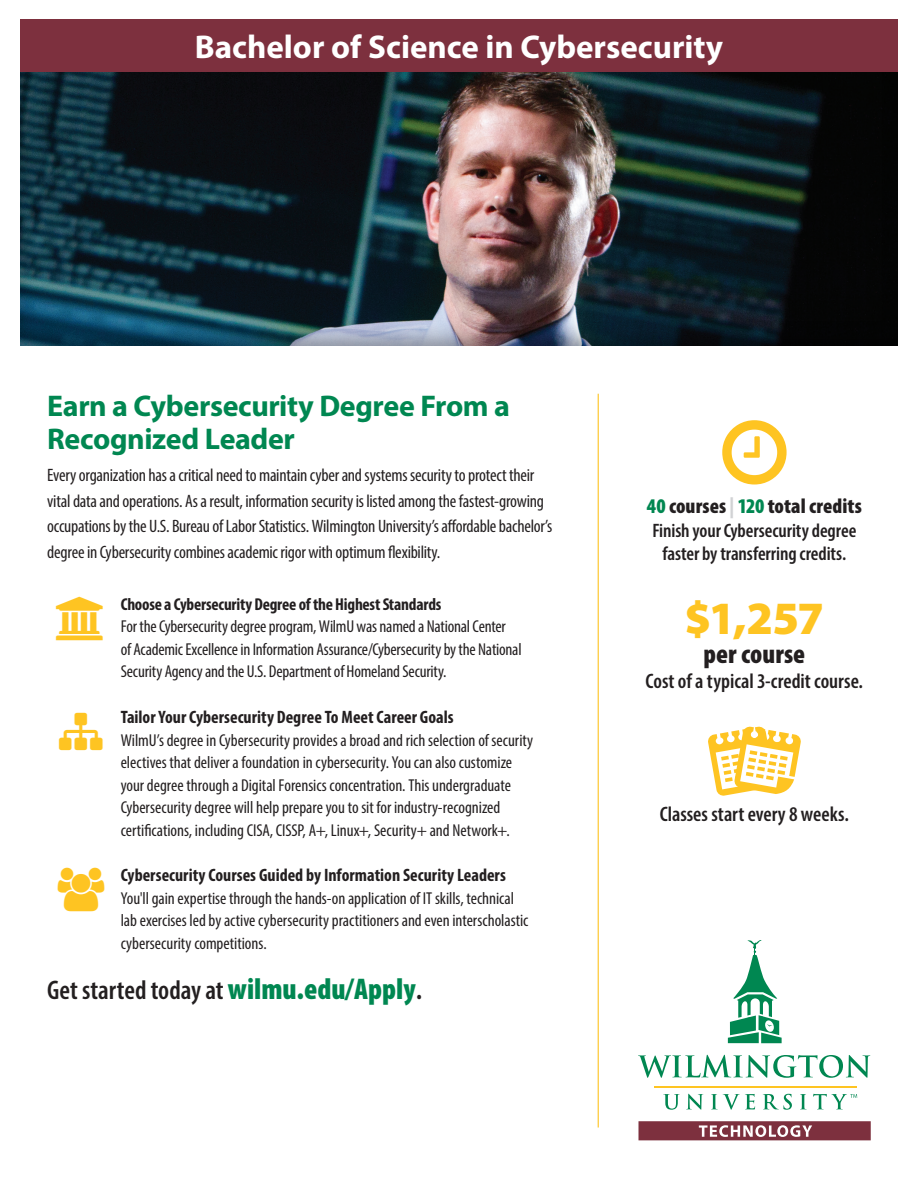
<style>
.page{position:relative;width:918px;height:1188px;background:#fff}
.page>*{position:absolute;margin:0;border:0;box-sizing:border-box;transform-origin:0 0}
.t1{font:900 46.5px "Myriad Pro";color:#fec422}
.t2{font:700 33px "Myriad Pro";color:#fff}
.t3{font:700 30px/33px "Myriad Pro";letter-spacing:-.015em;color:#008751}
.t4{font:600 condensed 27px "Myriad Pro";color:#231f20}
.t5{font:900 condensed 27px "Myriad Pro";letter-spacing:.005em;color:#231f20}
.t6{font:600 condensed 21px "Myriad Pro";color:#231f20}
.t7{font:900 condensed 21px "Myriad Pro";letter-spacing:.005em;color:#231f20}
.t8{font:600 condensed 19.5px/23.4px "Myriad Pro";letter-spacing:-.005em;color:#231f20;text-align:center}
.t9{font:condensed 18px/25.5px "Myriad Pro";letter-spacing:-.015em;color:#231f20}
.t10{font:700 condensed 18px "Myriad Pro";color:#231f20}
.t11{font:condensed 17.25px/22.5px "Myriad Pro";letter-spacing:-.005em;color:#231f20}
.t12{font:700 condensed 17.25px "Myriad Pro";letter-spacing:-.015em;color:#231f20}
.s1{font-weight:900;font-size:30px;color:#008751}
.s2{font-size:30px}
.s3{color:#008751}
.s4{color:#d1d2d4}
</style>
<div class="page">
<svg style="left:663px;top:1094px;width:17px;height:16px"></svg>
<svg style="left:686px;top:1094px;width:17px;height:16px"></svg>
<svg style="left:711px;top:1094px;width:44px;height:16px"></svg>
<svg style="left:763px;top:1094px;width:29px;height:16px"></svg>
<svg style="left:800px;top:1094px;width:6px;height:15px"></svg>
<svg style="left:638px;top:1055px;width:232px;height:23px"></svg>
<hr style="left:654px;top:1086px;width:203px;height:2px;background:#fec422">
<svg style="left:728px;top:940px;width:54px;height:103px"></svg>
<svg style="left:813px;top:1094px;width:44px;height:15px"></svg>
<svg style="left:639px;top:1121px;width:232px;height:19px"></svg>
<svg style="left:708px;top:726px;width:93px;height:70px"></svg>
<div style="left:20px;top:20px;width:878px;height:328px;background:#231f20;opacity:.4"></div>
<hr style="left:598px;top:394px;width:1px;height:734px;background:#fec422">
<div style="left:20px;top:20px;width:878px;height:52px;background:#7d303e"></div>
<h2 class="t2" style="left:195px;top:25px;width:530px">Bachelor of Science in Cybersecurity</h2>
<h3 class="t3" style="left:47px;top:389px;width:464px">Earn a Cybersecurity Degree From a<br>Recognized Leader</h3>
<p class="t9" style="left:47px;top:463px;width:507px">Every organization has a critical need to maintain cyber and systems security to protect their vital data and operations. As a result, information security is listed among the fastest-growing occupations by the U.S. Bureau of Labor Statistics. Wilmington University’s affordable bachelor’s degree in Cybersecurity combines academic rigor with optimum flexibility.</p>
<p class="t12" style="left:121px;top:593px;width:322px">Choose a Cybersecurity Degree of the Highest Standards</p>
<p class="t11" style="left:121px;top:615px;width:402px">For the Cybersecurity degree program, WilmU was named a National Center<br>of Academic Excellence in Information Assurance/Cybersecurity by the National<br>Security Agency and the U.S. Department of Homeland Security.</p>
<p class="t10" style="left:121px;top:706px;width:335px">Tailor Your Cybersecurity Degree To Meet Career Goals</p>
<p class="t11" style="left:121px;top:728px;width:414px">WilmU’s degree in Cybersecurity provides a broad and rich selection of security electives that deliver a foundation in cybersecurity. You can also customize your degree through a Digital Forensics concentration. This undergraduate Cybersecurity degree will help prepare you to sit for industry-recognized certifications, including CISA, CISSP, A+, Linux+, Security+ and Network+.</p>
<p class="t10" style="left:121px;top:864px;width:387px">Cybersecurity Courses Guided by Information Security Leaders</p>
<p class="t11" style="left:121px;top:887px;width:409px">You'll gain expertise through the hands-on application of IT skills, technical lab exercises led by active cybersecurity practitioners and even interscholastic cybersecurity competitions.</p>
<h3 class="t4" style="left:47px;top:974px;width:377px">Get started today at <span class="s1">wilmu.edu/Apply</span><span class="s2">.</span></h3>
<p class="t7" style="left:647px;top:493px;width:216px"><span class="s3">40</span> courses <span class="s4">|</span> <span class="s3">120</span> total credits</p>
<p class="t8" style="left:652px;top:518px;width:206px">Finish your Cybersecurity degree faster by transferring credits.</p>
<h1 class="t1" style="left:685px;top:587px;width:141px">$1,257</h1>
<h3 class="t5" style="left:704px;top:636px;width:103px">per course</h3>
<p class="t6" style="left:646px;top:668px;width:219px">Cost of a typical 3-credit course.</p>
<p class="t6" style="left:660px;top:801px;width:191px">Classes start every 8 weeks.</p>
</div>
